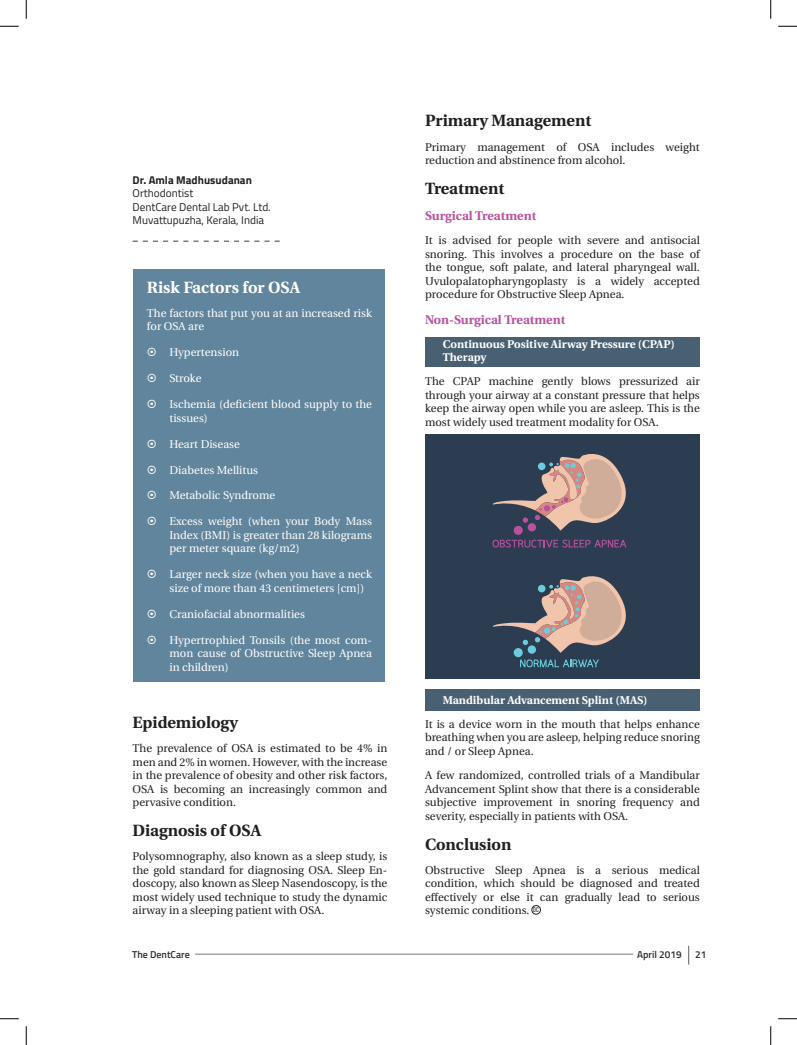
<style>
.page{position:relative;width:797px;height:1045px;background:#fff}
.page>*{position:absolute;margin:0;border:0;box-sizing:border-box;transform-origin:0 0}
.t1{font:700 16.25px "Heuristica";color:#231f20}
.t2{font:700 16.25px "Heuristica";color:#fff}
.t3{font:700 12.5px "Heuristica";color:#b9519f}
.t4{font:11.25px/13.5px "Heuristica";color:#231f20;text-align:justify}
.t5{font:11.25px/13.5px "Heuristica";color:#fff}
.t6{font:700 11.25px/13.5px "Heuristica";color:#fff}
.t7{font:11.25px/13.5px "Titillium";color:#231f20}
.t8{font:700 11.25px "Titillium";color:#231f20}
.t9{font:600 10px "Titillium Web";color:#312f30}
.t10{font:6.88px "Bebas Neue";color:#231f20}
</style>
<div class="page">
<hr style="left:195px;top:953px;width:438px;height:1px;background:#939598">
<svg style="left:688px;top:946px;width:1px;height:18px"></svg>
<div style="left:425px;top:689px;width:274px;height:22px;background:#486072"></div>
<div style="left:425px;top:337px;width:274px;height:29px;background:#486072"></div>
<div style="left:134px;top:270px;width:251px;height:412px;background:#61859c"></div>
<div style="left:531px;top:905px;width:10px;height:9px;border:1px solid #231f20;border-radius:50%"></div>
<div style="left:425px;top:434px;width:274px;height:245px;background:#2b3d51"></div>
<svg style="left:520px;top:659px;width:79px;height:8px"></svg>
<div style="left:513px;top:648px;width:10px;height:9px;background:#6dccdc;border-radius:50%"></div>
<svg style="left:492px;top:576px;width:134px;height:77px"></svg>
<div style="left:538px;top:585px;width:7px;height:7px;background:#6dccdc;border-radius:50%"></div>
<svg style="left:492px;top:539px;width:134px;height:8px"></svg>
<div style="left:513px;top:526px;width:10px;height:9px;background:#b9519f;border-radius:50%"></div>
<svg style="left:492px;top:454px;width:134px;height:76px"></svg>
<div style="left:538px;top:462px;width:7px;height:8px;background:#6dccdc;border-radius:50%"></div>
<svg style="left:133px;top:240px;width:147px;height:2px"></svg>
<svg style="left:0;top:25px;width:19px;height:2px"></svg>
<svg style="left:778px;top:25px;width:19px;height:2px"></svg>
<svg style="left:0;top:1018px;width:19px;height:1px"></svg>
<svg style="left:778px;top:1018px;width:19px;height:1px"></svg>
<svg style="left:25px;top:0;width:2px;height:19px"></svg>
<svg style="left:25px;top:1026px;width:2px;height:19px"></svg>
<svg style="left:770px;top:0;width:1px;height:19px"></svg>
<svg style="left:770px;top:1026px;width:1px;height:19px"></svg>
<p class="t8" style="left:133px;top:171px;width:121px">Dr. Amla Madhusudanan</p>
<p class="t7" style="left:133px;top:186px;width:140px">Orthodontist<br>DentCare Dental Lab Pvt. Ltd.<br>Muvattupuzha, Kerala, India</p>
<h1 class="t2" style="left:147px;top:274px;width:155px">Risk Factors for OSA</h1>
<p class="t5" style="left:147px;top:306px;width:226px">The factors that put you at an increased risk for OSA are</p>
<p class="t5" style="left:169px;top:346px;width:71px">Hypertension</p>
<p class="t5" style="left:169px;top:372px;width:34px">Stroke</p>
<p class="t5" style="left:169px;top:398px;width:204px">Ischemia (deficient blood supply to the tissues)</p>
<p class="t5" style="left:169px;top:437px;width:72px">Heart Disease</p>
<p class="t5" style="left:169px;top:463px;width:90px">Diabetes Mellitus</p>
<p class="t5" style="left:169px;top:489px;width:107px">Metabolic Syndrome</p>
<p class="t5" style="left:169px;top:515px;width:204px;text-align:justify">Excess weight (when your Body Mass Index (BMI) is greater than 28 kilograms per meter square (kg/m2)</p>
<p class="t5" style="left:169px;top:568px;width:204px">Larger neck size (when you have a neck size of more than 43 centimeters [cm])</p>
<p class="t5" style="left:169px;top:607px;width:137px">Craniofacial abnormalities</p>
<p class="t5" style="left:169px;top:633px;width:204px;text-align:justify">Hypertrophied Tonsils (the most com&shy;mon cause of Obstructive Sleep Apnea in children)</p>
<h1 class="t1" style="left:133px;top:709px;width:107px">Epidemiology</h1>
<p class="t4" style="left:133px;top:741px;width:256px">The prevalence of OSA is estimated to be 4% in men and 2% in women. However, with the increase in the prevalence of obesity and other risk factors, OSA is becoming an increasingly common and pervasive condition.</p>
<h1 class="t1" style="left:133px;top:817px;width:130px">Diagnosis of OSA</h1>
<p class="t4" style="left:133px;top:850px;width:256px">Polysomnography, also known as a sleep study, is the gold standard for diagnosing OSA. Sleep En&shy;doscopy, also known as Sleep Nasendoscopy, is the most widely used technique to study the dynamic airway in a sleeping patient with OSA.</p>
<h1 class="t1" style="left:425px;top:108px;width:168px">Primary Management</h1>
<p class="t4" style="left:425px;top:140px;width:276px">Primary management of OSA includes weight reduction and abstinence from alcohol.</p>
<h1 class="t1" style="left:425px;top:176px;width:81px">Treatment</h1>
<p class="t3" style="left:425px;top:205px;width:113px">Surgical Treatment</p>
<p class="t4" style="left:425px;top:233px;width:276px">It is advised for people with severe and antisocial snoring. This involves a procedure on the base of the tongue, soft palate, and lateral pharyngeal wall.<br>Uvulopalatopharyngoplasty is a widely accepted procedure for Obstructive Sleep Apnea.</p>
<p class="t3" style="left:425px;top:309px;width:142px">Non-Surgical Treatment</p>
<p class="t6" style="left:443px;top:337px;width:233px">Continuous Positive Airway Pressure (CPAP)<br>Therapy</p>
<p class="t4" style="left:425px;top:375px;width:276px">The CPAP machine gently blows pressurized air through your airway at a constant pressure that helps keep the airway open while you are asleep. This is the most widely used treatment modality for OSA.</p>
<p class="t6" style="left:443px;top:693px;width:206px">Mandibular Advancement Splint (MAS)</p>
<p class="t4" style="left:425px;top:717px;width:276px">It is a device worn in the mouth that helps enhance breathing when you are asleep, helping reduce snoring and / or Sleep Apnea.</p>
<p class="t4" style="left:425px;top:768px;width:276px">A few randomized, controlled trials of a Mandibular Advancement Splint show that there is a considerable subjective improvement in snoring frequency and severity, especially in patients with OSA.</p>
<h1 class="t1" style="left:425px;top:831px;width:88px">Conclusion</h1>
<p class="t4" style="left:425px;top:863px;width:276px">Obstructive Sleep Apnea is a serious medical condition, which should be diagnosed and treated effectively or else it can gradually lead to serious systemic conditions.</p>
<p class="t10" style="left:533px;top:906px;width:7px">DC</p>
<p class="t9" style="left:132px;top:947px;width:59px">The DentCare</p>
<p class="t9" style="left:637px;top:947px;width:46px">April 2019</p>
<p class="t9" style="left:695px;top:947px;width:13px">21</p>
</div>
